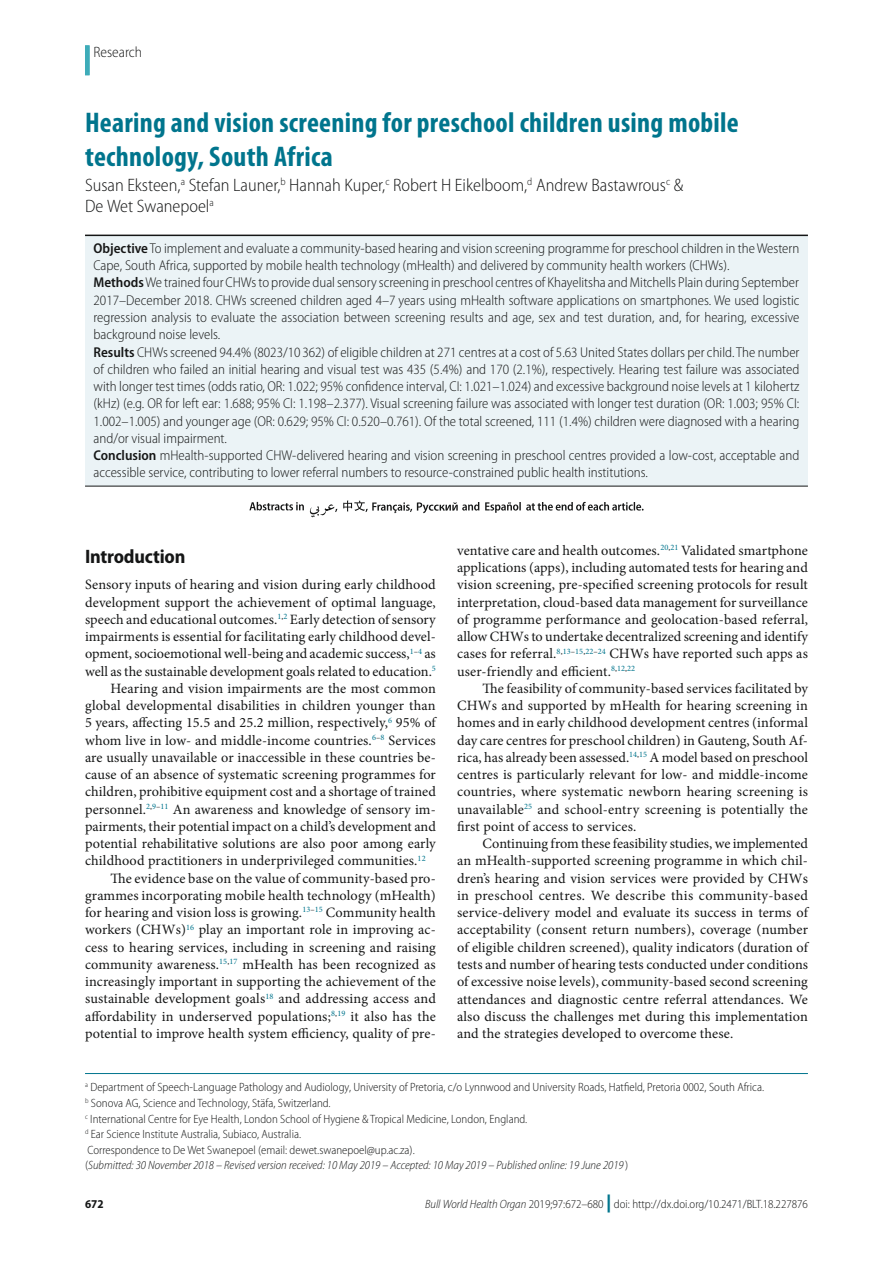
<style>
.page{position:relative;width:893px;height:1263px;background:#fff}
.page>*{position:absolute;margin:0;border:0;box-sizing:border-box;transform-origin:0 0}
.t1{font:700 condensed 28.5px/33.8px "Myriad Pro";letter-spacing:.01em;color:#00758d}
.t2{font:700 semi-condensed 19.5px "Myriad Pro";letter-spacing:-.01em;color:#151616}
.t3{font:300 semi-condensed 18px/21px "Myriad Pro";color:#151616}
.t4{font:300 semi-condensed 15px "Myriad Pro";color:#151616}
.t5{font:14.25px/17.2px "Minion Pro";letter-spacing:.005em;color:#151616;text-align:justify}
.t6{font:300 semi-condensed 14.25px/17.2px "Myriad Pro";color:#151616}
.t7{font:300 semi-condensed 12px/15.6px "Myriad Pro";color:#151616}
.t8{font:700 semi-condensed 12px "Myriad Pro";color:#151616}
.s1{font-weight:600}
.s2{font-style:italic}
.s3{font-weight:900;font-stretch:normal;font-size:18px;color:#00758d}
</style>
<div class="page">
<div style="left:85px;top:45px;width:5px;height:30px;background:#3eacb9"></div>
<hr style="left:85px;top:1073px;width:723px;height:1px;background:#00758d">
<div style="left:85px;top:235px;width:723px;height:251px;background:#ebf3f6"></div>
<hr style="left:85px;top:235px;width:723px;height:1px;background:#151616">
<hr style="left:85px;top:486px;width:723px;height:1px;background:#151616">
<svg style="left:310px;top:500px;width:334px;height:17px"></svg>
<svg style="left:249px;top:502px;width:55px;height:8px"></svg>
<p class="t4" style="left:94px;top:44px;width:50px">Research</p>
<h1 class="t1" style="left:85px;top:106px;width:655px">Hearing and vision screening for preschool children using mobile technology, South Africa</h1>
<p class="t3" style="left:85px;top:175px;width:600px">Susan Eksteen,<sup>a</sup> Stefan Launer,<sup>b</sup> Hannah Kuper,<sup>c</sup> Robert H Eikelboom,<sup>d</sup> Andrew Bastawrous<sup>c</sup> &amp;<br>De Wet Swanepoel<sup>a</sup></p>
<p class="t6" style="left:94px;top:240px;width:707px"><span class="s1">Objective</span> To implement and evaluate a community-based hearing and vision screening programme for preschool children in the Western Cape, South Africa, supported by mobile health technology (mHealth) and delivered by community health workers (CHWs).<br><span class="s1">Methods</span> We trained four CHWs to provide dual sensory screening in preschool centres of Khayelitsha and Mitchells Plain during September 2017–December 2018. CHWs screened children aged 4–7 years using mHealth software applications on smartphones. We used logistic regression analysis to evaluate the association between screening results and age, sex and test duration, and, for hearing, excessive background noise levels.<br><span class="s1">Results</span> CHWs screened 94.4% (8023/10 362) of eligible children at 271 centres at a cost of 5.63 United States dollars per child. The number of children who failed an initial hearing and visual test was 435 (5.4%) and 170 (2.1%), respectively. Hearing test failure was associated with longer test times (odds ratio, OR: 1.022; 95% confidence interval, CI: 1.021–1.024) and excessive background noise levels at 1 kilohertz (kHz) (e.g. OR for left ear: 1.688; 95% CI: 1.198–2.377). Visual screening failure was associated with longer test duration (OR: 1.003; 95% CI:<br>1.002–1.005) and younger age (OR: 0.629; 95% CI: 0.520–0.761). Of the total screened, 111 (1.4%) children were diagnosed with a hearing and/or visual impairment.<br><span class="s1">Conclusion</span> mHealth-supported CHW-delivered hearing and vision screening in preschool centres provided a low-cost, acceptable and accessible service, contributing to lower referral numbers to resource-constrained public health institutions.</p>
<h2 class="t2" style="left:85px;top:544px;width:102px">Introduction</h2>
<p class="t5" style="left:85px;top:576px;width:352px">Sensory inputs of hearing and vision during early childhood</p>
<p class="t5" style="left:85px;top:593px;width:352px">development support the achievement of optimal language,</p>
<p class="t5" style="left:85px;top:611px;width:352px">speech and educational outcomes.<sup>1</sup><sup>,</sup><sup>2</sup> Early detection of sensory</p>
<p class="t5" style="left:85px;top:628px;width:352px">impairments is essential for facilitating early childhood devel-</p>
<p class="t5" style="left:85px;top:645px;width:352px">opment, socioemotional well-being and academic success,<sup>1</sup><sup>–</sup><sup>4</sup> as</p>
<p class="t5" style="left:85px;top:662px;width:352px">well as the sustainable development goals related to education.<sup>5</sup></p>
<p class="t5" style="left:111px;top:680px;width:327px">Hearing and vision impairments are the most common</p>
<p class="t5" style="left:85px;top:697px;width:352px">global developmental disabilities in children younger than</p>
<p class="t5" style="left:85px;top:714px;width:352px">5 years, affecting 15.5 and 25.2 million, respectively,<sup>6</sup> 95% of</p>
<p class="t5" style="left:85px;top:731px;width:352px">whom live in low- and middle-income countries.<sup>6</sup><sup>–</sup><sup>8</sup> Services</p>
<p class="t5" style="left:85px;top:749px;width:352px">are usually unavailable or inaccessible in these countries be-</p>
<p class="t5" style="left:85px;top:766px;width:352px">cause of an absence of systematic screening programmes for</p>
<p class="t5" style="left:85px;top:783px;width:352px">children, prohibitive equipment cost and a shortage of trained</p>
<p class="t5" style="left:85px;top:800px;width:352px">personnel.<sup>2</sup><sup>,</sup><sup>9</sup><sup>–</sup><sup>11</sup> An awareness and knowledge of sensory im-</p>
<p class="t5" style="left:85px;top:818px;width:352px">pairments, their potential impact on a child’s development and</p>
<p class="t5" style="left:85px;top:835px;width:352px">potential rehabilitative solutions are also poor among early</p>
<p class="t5" style="left:85px;top:852px;width:342px">childhood practitioners in underprivileged communities.<sup>12</sup></p>
<p class="t5" style="left:111px;top:869px;width:327px">The evidence base on the value of community-based pro-</p>
<p class="t5" style="left:85px;top:887px;width:352px">grammes incorporating mobile health technology (mHealth)</p>
<p class="t5" style="left:85px;top:904px;width:352px">for hearing and vision loss is growing.<sup>13</sup><sup>–</sup><sup>15</sup> Community health</p>
<p class="t5" style="left:85px;top:921px;width:352px">workers (CHWs)<sup>16</sup> play an important role in improving ac-</p>
<p class="t5" style="left:85px;top:938px;width:352px">cess to hearing services, including in screening and raising</p>
<p class="t5" style="left:85px;top:956px;width:352px">community awareness.<sup>15</sup><sup>,</sup><sup>17</sup> mHealth has been recognized as</p>
<p class="t5" style="left:85px;top:973px;width:352px">increasingly important in supporting the achievement of the</p>
<p class="t5" style="left:85px;top:990px;width:352px">sustainable development goals<sup>18</sup> and addressing access and</p>
<p class="t5" style="left:85px;top:1007px;width:352px">affordability in underserved populations;<sup>8</sup><sup>,</sup><sup>19</sup> it also has the</p>
<p class="t5" style="left:85px;top:1025px;width:352px">potential to improve health system efficiency, quality of pre-</p>
<p class="t5" style="left:457px;top:542px;width:352px">ventative care and health outcomes.<sup>20</sup><sup>,</sup><sup>21</sup> Validated smartphone applications (apps), including automated tests for hearing and vision screening, pre-specified screening protocols for result interpretation, cloud-based data management for surveillance of programme performance and geolocation-based referral, allow CHWs to undertake decentralized screening and identify cases for referral.<sup>8</sup><sup>,</sup><sup>13</sup><sup>–</sup><sup>15</sup><sup>,</sup><sup>22</sup><sup>–</sup><sup>24</sup> CHWs have reported such apps as user-friendly and efficient.<sup>8</sup><sup>,</sup><sup>12</sup><sup>,</sup><sup>22</sup></p>
<p class="t5" style="left:457px;top:680px;width:352px;text-indent:26px">The feasibility of community-based services facilitated by CHWs and supported by mHealth for hearing screening in homes and in early childhood development centres (informal day care centres for preschool children) in Gauteng, South Af&shy;rica, has already been assessed.<sup>14</sup><sup>,</sup><sup>15</sup> A model based on preschool centres is particularly relevant for low- and middle-income countries, where systematic newborn hearing screening is unavailable<sup>25</sup> and school-entry screening is potentially the first point of access to services.</p>
<p class="t5" style="left:457px;top:835px;width:352px;text-indent:26px">Continuing from these feasibility studies, we implemented an mHealth-supported screening programme in which chil&shy;dren’s hearing and vision services were provided by CHWs in preschool centres. We describe this community-based service-delivery model and evaluate its success in terms of acceptability (consent return numbers), coverage (number of eligible children screened), quality indicators (duration of tests and number of hearing tests conducted under conditions of excessive noise levels), community-based second screening attendances and diagnostic centre referral attendances. We also discuss the challenges met during this implementation and the strategies developed to overcome these.</p>
<p class="t7" style="left:85px;top:1080px;width:681px"><sup>a</sup> Department of Speech-Language Pathology and Audiology, University of Pretoria, c/o Lynnwood and University Roads, Hatfield, Pretoria 0002, South Africa. <sup>b</sup> Sonova AG, Science and Technology, Stäfa, Switzerland.<br><sup>c</sup> International Centre for Eye Health, London School of Hygiene &amp; Tropical Medicine, London, England.<br><sup>d</sup> Ear Science Institute Australia, Subiaco, Australia.<br>Correspondence to De Wet Swanepoel (email: dewet.swanepoel@up.ac.za).<br>(<span class="s2">Submitted: 30 November 2018 – Revised version received: 10 May 2019 – Accepted: 10 May 2019 – Published online: 19 June 2019</span> )</p>
<p class="t8" style="left:85px;top:1196px;width:20px">672</p>
<p class="t7" style="left:425px;top:1197px;width:384px"><span class="s2">Bull World Health Organ</span> 2019;97:672–680 <span class="s3">|</span> doi: http://dx.doi.org/10.2471/BLT.18.227876</p>
</div>
